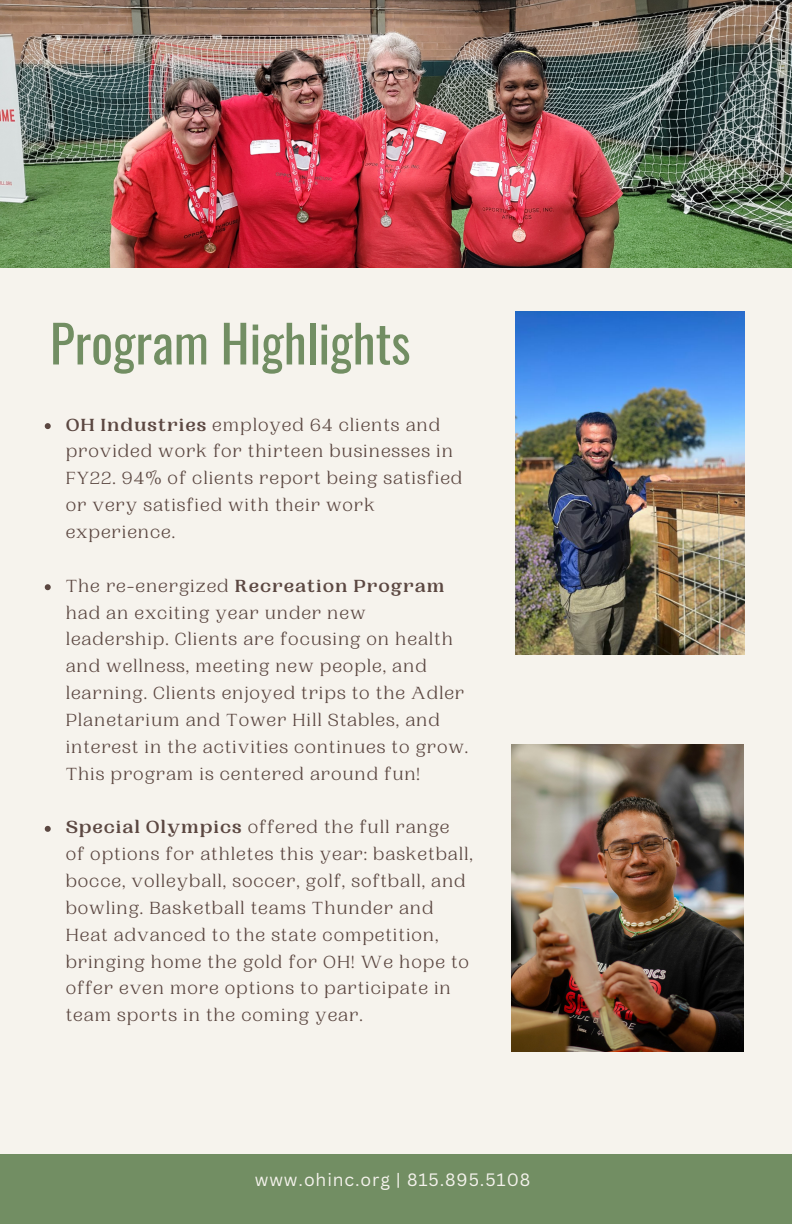
<style>
.page{position:relative;width:792px;height:1224px;background:#f6f3ed}
.page>*{position:absolute;margin:0;border:0;box-sizing:border-box;transform-origin:0 0}
.t1{font:51.4px "Oswald";color:#728e63}
.t2{font:18.4px/26.8px "PP Woodland";letter-spacing:.05em;color:#5b4741}
.t3{font:17.4px "Canva Sans";letter-spacing:.05em;color:#f4f2ec}
.s1{font-weight:700}
</style>
<div class="page">
<div style="left:0;top:1155px;width:792px;height:69px;background:#728e63"></div>
<img style="left:0;top:0;width:792px;height:267px">
<img style="left:515px;top:311px;width:230px;height:344px">
<img style="left:511px;top:744px;width:233px;height:308px">
<svg style="left:45px;top:423px;width:6px;height:6px"></svg>
<svg style="left:45px;top:584px;width:6px;height:6px"></svg>
<svg style="left:45px;top:826px;width:6px;height:6px"></svg>
<h1 class="t1" style="left:50px;top:303px;width:362px">Program Highlights</h1>
<p class="t2" style="left:66px;top:412px;width:398px"><span class="s1">OH Industries</span> employed 64 clients and provided work for thirteen businesses in FY22. 94% of clients report being satisfied or very satisfied with their work experience.</p>
<p class="t2" style="left:66px;top:573px;width:404px">The re-energized <span class="s1">Recreation Program </span>had an exciting year under new leadership. Clients are focusing on health and wellness, meeting new people, and learning. Clients enjoyed trips to the Adler Planetarium and Tower Hill Stables, and interest in the activities continues to grow.<br>This program is centered around fun!</p>
<p class="t2" style="left:66px;top:814px;width:409px"><span class="s1">Special Olympics</span> offered the full range<br>of options for athletes this year: basketball, bocce, volleyball, soccer, golf, softball, and bowling. Basketball teams Thunder and Heat advanced to the state competition, bringing home the gold for OH! We hope to offer even more options to participate in team sports in the coming year.</p>
<p class="t3" style="left:255px;top:1167px;width:277px">www.ohinc.org | 815.895.5108</p>
</div>
